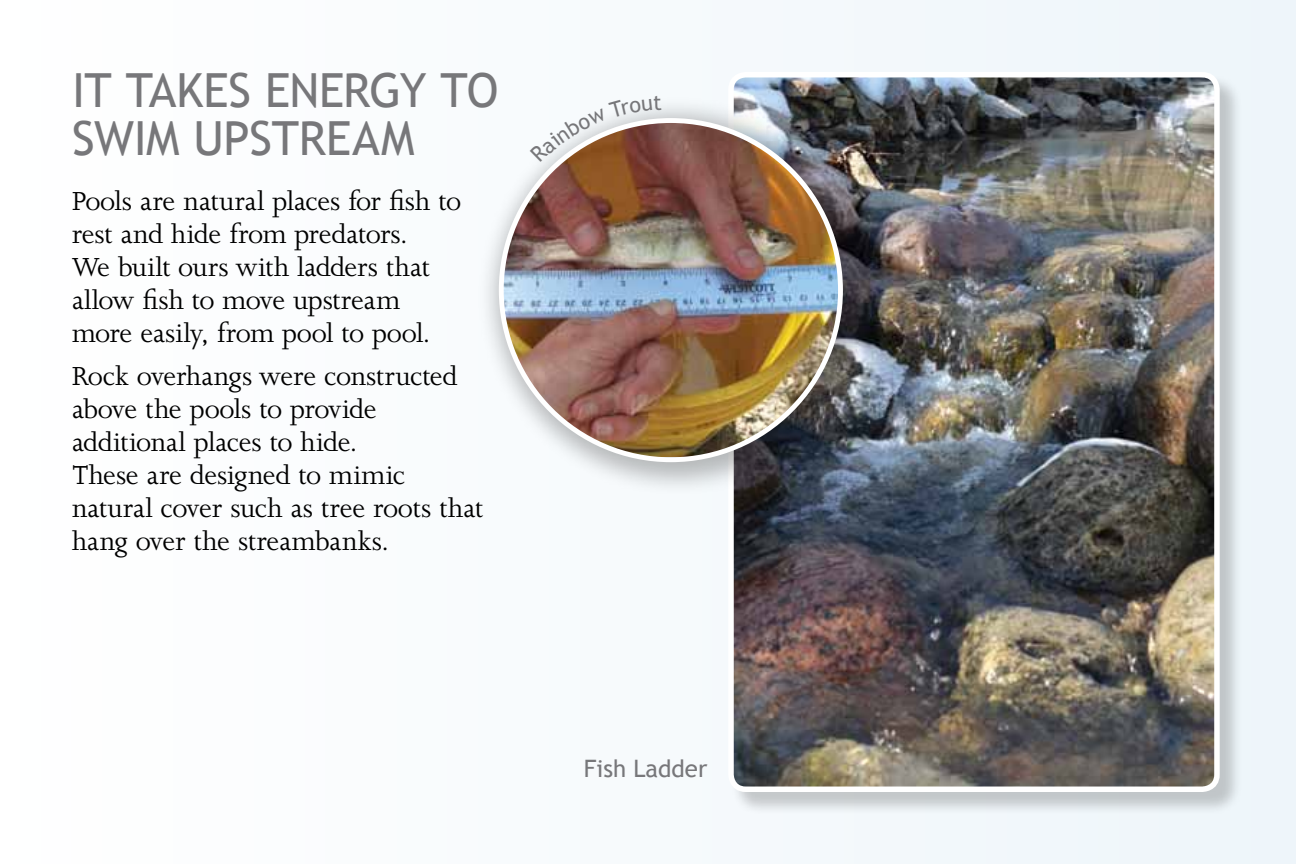
<style>
.page{position:relative;width:1296px;height:864px;background:#fafcfd}
.page>*{position:absolute;margin:0;border:0;box-sizing:border-box;transform-origin:0 0}
.t1{font:47px/48px "Trebuchet MS";letter-spacing:-.01em;color:#77777a}
.t2{font:30px/33px "Joanna MT Std";letter-spacing:-.01em;color:#000}
.t3{font:24px "Trebuchet MS";color:#77777a}
</style>
<div class="page">
<div style="left:730px;top:74px;width:513px;height:741px;background:#000;opacity:.2"></div>
<img style="left:732px;top:75px;width:485px;height:713px">
<div style="left:728px;top:72px;width:492px;height:720px;border:5px solid #fff;border-radius:15px"></div>
<div style="left:477px;top:96px;width:401px;height:401px;background:#000;opacity:.26"></div>
<img style="left:501px;top:121px;width:339px;height:336px">
<svg style="left:530px;top:96px;width:132px;height:66px"></svg>
<h1 class="t1" style="left:72px;top:67px;width:428px">IT TAKES ENERGY TO<br>SWIM UPSTREAM</h1>
<p class="t2" style="left:72px;top:185px;width:391px">Pools are natural places for fish to rest and hide from predators.<br>We built ours with ladders that allow fish to move upstream more easily, from pool to pool.</p>
<p class="t2" style="left:72px;top:360px;width:413px">Rock overhangs were constructed above the pools to provide additional places to hide.<br>These are designed to mimic natural cover such as tree roots that hang over the streambanks.</p>
<p class="t3" style="left:584px;top:754px;width:125px">Fish Ladder</p>
</div>
